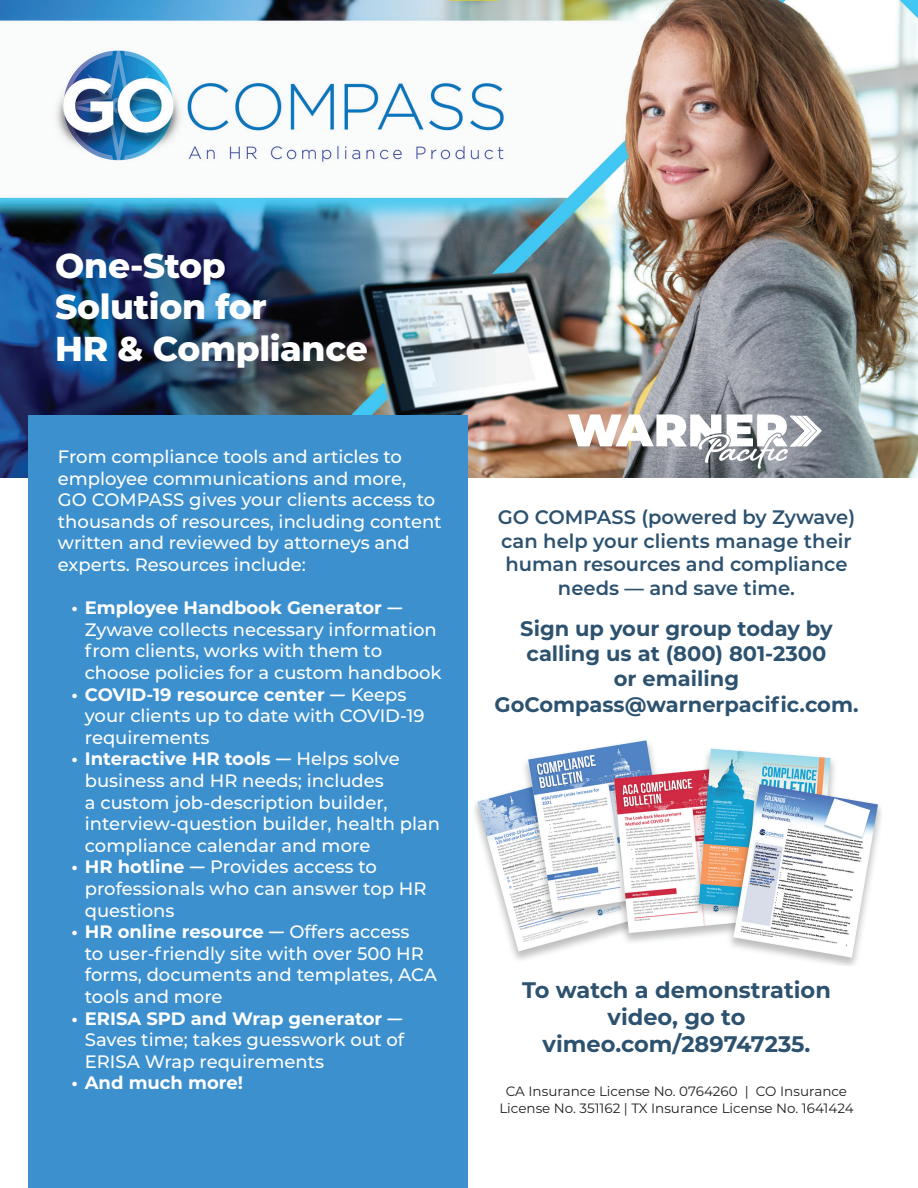
<style>
.page{position:relative;width:918px;height:1188px;background:#fff}
.page>*{position:absolute;margin:0;border:0;box-sizing:border-box;transform-origin:0 0}
.t1{font:800 34.5px/41.4px "Montserrat";letter-spacing:-.01em;color:#fff}
.t2{font:700 22.5px/27px "Montserrat";color:#2d526f;text-align:center}
.t3{font:700 21px/25.2px "Montserrat";color:#2d526f;text-align:center}
.t4{font:600 19.5px/23.4px "Montserrat";color:#2d526f;text-align:center}
.t5{font:500 18px/21.6px "Montserrat";color:#fff}
.t6{font:700 18px "Montserrat";color:#fff}
.t7{font:13.5px/16.2px "Montserrat";color:#231f20;text-align:center}
.s1{font-weight:700}
.s2{font-family:"Comic Sans MS";font-weight:700}
</style>
<div class="page">
<img style="left:0;top:0;width:918px;height:477px">
<svg style="left:568px;top:414px;width:254px;height:55px"></svg>
<div style="left:28px;top:416px;width:440px;height:772px;background:#3d90ce"></div>
<img style="left:474px;top:740px;width:407px;height:225px">
<h1 class="t1" style="left:55px;top:243px;width:314px">One-Stop<br>Solution for<br>HR &amp; Compliance</h1>
<p class="t5" style="left:58px;top:445px;width:385px">From compliance tools and articles to employee communications and more,<br>GO COMPASS gives your clients access to thousands of resources, including content written and reviewed by attorneys and experts. Resources include:</p>
<p class="t5" style="left:85px;top:596px;width:358px;text-indent:-14px"><span class="s1">• Employee Handbook Generator</span> <span class="s2">— </span>Zywave collects necessary information from clients, works with them to choose policies for a custom handbook</p>
<p class="t5" style="left:85px;top:683px;width:341px;text-indent:-14px"><span class="s1">• COVID-19 resource center</span> <span class="s2">—</span> Keeps your clients up to date with COVID-19 requirements</p>
<p class="t5" style="left:85px;top:748px;width:357px;text-indent:-14px"><span class="s1">• Interactive HR tools</span> <span class="s2">—</span> Helps solve business and HR needs; includes<br>a custom job-description builder, interview-question builder, health plan compliance calendar and more</p>
<p class="t5" style="left:85px;top:856px;width:343px;text-indent:-14px"><span class="s1">• HR hotline</span> <span class="s2">—</span> Provides access to professionals who can answer top HR questions</p>
<p class="t5" style="left:85px;top:920px;width:354px;text-indent:-14px"><span class="s1">• HR online resource</span> <span class="s2">—</span> Offers access<br>to user-friendly site with over 500 HR forms, documents and templates, ACA tools and more</p>
<p class="t5" style="left:85px;top:1007px;width:321px;text-align:justify;text-indent:-14px"><span class="s1">• ERISA SPD and Wrap generator</span> <span class="s2">— </span>Saves time; takes guesswork out of ERISA Wrap requirements</p>
<p class="t6" style="left:71px;top:1070px;width:173px">• And much more!</p>
<p class="t4" style="left:498px;top:505px;width:359px">GO COMPASS (powered by Zywave) can help your clients manage their human resources and compliance needs — and save time.</p>
<p class="t3" style="left:494px;top:615px;width:366px">Sign up your group today by calling us at (800) 801-2300<br>or emailing<br>GoCompass@warnerpacific.com.</p>
<p class="t2" style="left:522px;top:975px;width:310px">To watch a demonstration video, go to vimeo.com/289747235.</p>
<p class="t7" style="left:499px;top:1083px;width:356px">CA Insurance License No. 0764260 | CO Insurance<br>License No. 351162 | TX Insurance License No. 1641424</p>
</div>
